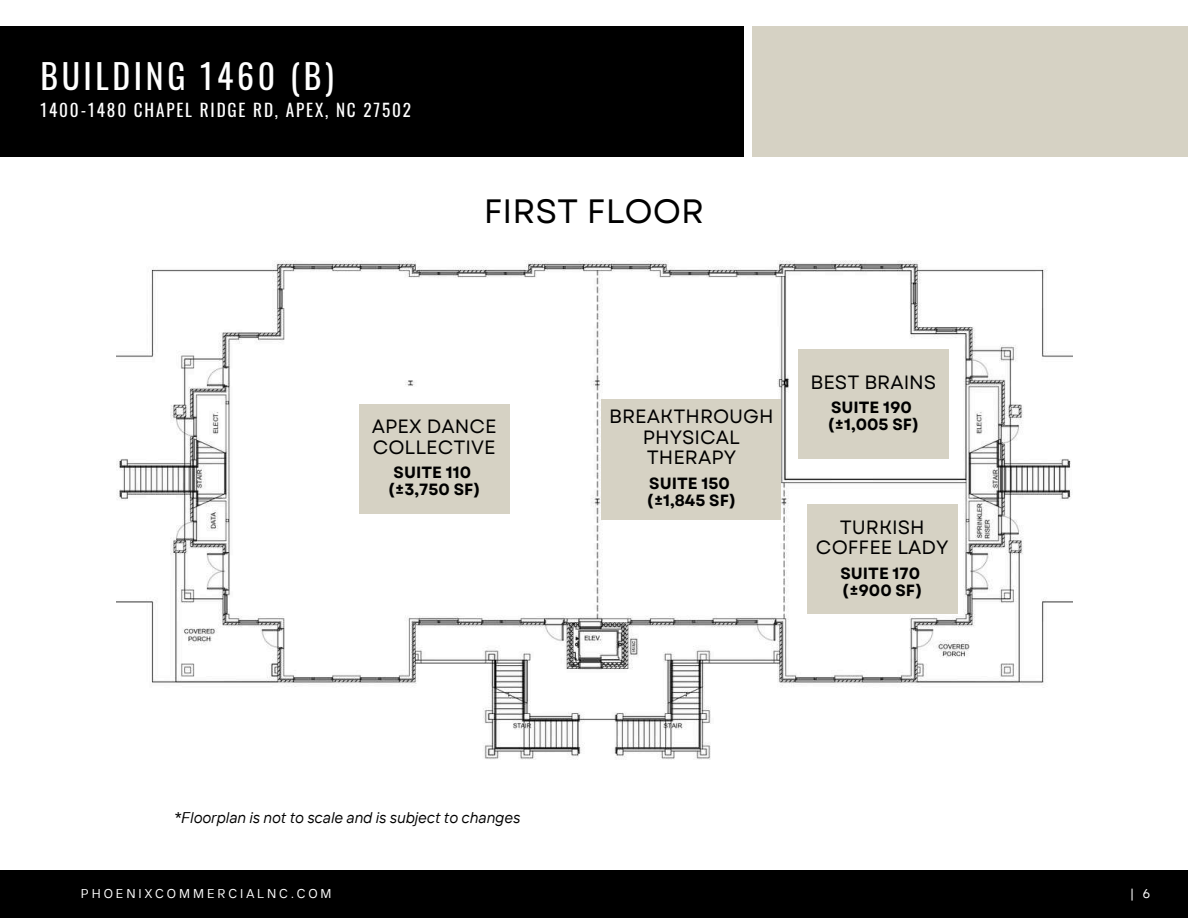
<style>
.page{position:relative;width:1188px;height:918px;background:#fff}
.page>*{position:absolute;margin:0;border:0;box-sizing:border-box;transform-origin:0 0}
.t1{font:33.75px "Oswald";letter-spacing:.105em;color:#fff}
.t2{font:33.75px "Garet";color:#000}
.t3{font:19.2px/20.2px "Garet";color:#000;text-align:center}
.t4{font:17.25px "Oswald";letter-spacing:.105em;color:#fff}
.t5{font:700 16.2px/16.8px "Garet";color:#000}
.t6{font:italic 15.45px "TT Interphases";color:#000}
.t7{font:12.75px "TT Interphases";letter-spacing:.23em;color:#fff}
</style>
<div class="page">
<div style="left:0;top:27px;width:744px;height:130px;background:#000"></div>
<div style="left:752px;top:27px;width:436px;height:130px;background:#d6d2c4"></div>
<div style="left:0;top:871px;width:1188px;height:47px;background:#000"></div>
<img style="left:116px;top:260px;width:956px;height:500px">
<div style="left:359px;top:404px;width:150px;height:110px;background:#d6d2c4"></div>
<div style="left:613px;top:321px;width:157px;height:275px;background:#fff"></div>
<div style="left:602px;top:399px;width:179px;height:120px;background:#d6d2c4"></div>
<div style="left:798px;top:349px;width:150px;height:110px;background:#d6d2c4"></div>
<div style="left:807px;top:504px;width:150px;height:110px;background:#d6d2c4"></div>
<h1 class="t1" style="left:40px;top:49px;width:295px">BUILDING 1460 (B)</h1>
<p class="t4" style="left:40px;top:96px;width:372px">1400-1480 CHAPEL RIDGE RD, APEX, NC 27502</p>
<h1 class="t2" style="left:484px;top:187px;width:222px">FIRST FLOOR</h1>
<p class="t3" style="left:372px;top:417px;width:127px;text-align:left">APEX DANCE<br>COLLECTIVE</p>
<p class="t5" style="left:388px;top:464px;width:95px;text-align:center">SUITE 110 (±3,750 SF)</p>
<p class="t3" style="left:609px;top:407px;width:166px">BREAKTHROUGH<br>PHYSICAL<br>THERAPY</p>
<p class="t5" style="left:647px;top:475px;width:91px">SUITE 150 (±1,845 SF)</p>
<p class="t3" style="left:810px;top:372px;width:127px">BEST BRAINS</p>
<p class="t5" style="left:827px;top:399px;width:94px">SUITE 190 (±1,005 SF)</p>
<p class="t3" style="left:816px;top:517px;width:134px">TURKISH<br>COFFEE LADY</p>
<p class="t5" style="left:840px;top:565px;width:84px">SUITE 170 (±900 SF)</p>
<p class="t6" style="left:173px;top:807px;width:348px">*Floorplan is not to scale and is subject to changes</p>
<p class="t7" style="left:81px;top:885px;width:252px">PHOENIXCOMMERCIALNC.COM</p>
<p class="t7" style="left:1130px;top:885px;width:22px">| 6</p>
</div>
